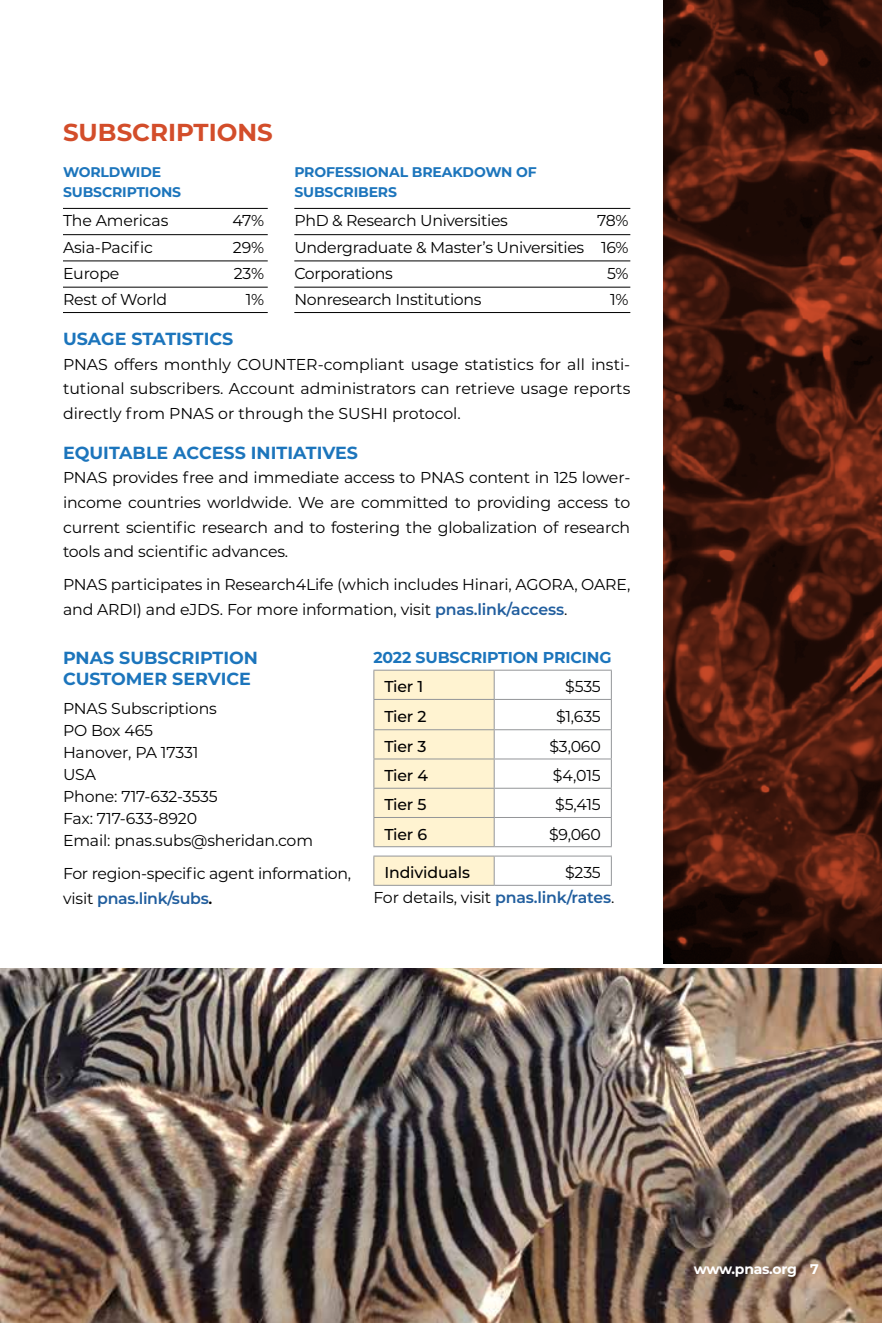
<style>
.page{position:relative;width:882px;height:1323px;background:#fff}
.page>*{position:absolute;margin:0;border:0;box-sizing:border-box;transform-origin:0 0}
.t1{font:700 24.5px "Montserrat";color:#d34d2a}
.t2{font:700 17.5px/21px "Montserrat";color:#1c75bc}
.t3{font:15.75px/24.5px "Montserrat";letter-spacing:-.01em;color:#000}
.t4{font:500 15.75px "Montserrat";letter-spacing:-.01em;color:#000}
.t5{font:700 15.75px "Montserrat";letter-spacing:-.01em;color:#1c75bc}
.t6{font:700 14px/19.2px "Montserrat";letter-spacing:-.01em;color:#1c75bc}
.t7{font:700 14px "Montserrat";letter-spacing:-.02em;color:#fff}
.s1{font-weight:600;color:#215e9e}
.s2{font-weight:600}
</style>
<div class="page">
<img style="left:0;top:969px;width:882px;height:354px">
<img style="left:664px;top:0;width:218px;height:964px">
<hr style="left:63px;top:208px;width:205px;height:1px;background:#000">
<hr style="left:63px;top:234px;width:205px;height:1px;background:#000">
<hr style="left:63px;top:260px;width:205px;height:1px;background:#000">
<hr style="left:63px;top:287px;width:205px;height:1px;background:#000">
<hr style="left:63px;top:312px;width:205px;height:1px;background:#000">
<hr style="left:294px;top:208px;width:336px;height:1px;background:#000">
<hr style="left:294px;top:234px;width:336px;height:1px;background:#000">
<hr style="left:294px;top:260px;width:336px;height:1px;background:#000">
<hr style="left:294px;top:287px;width:336px;height:1px;background:#000">
<hr style="left:294px;top:312px;width:336px;height:1px;background:#000">
<svg style="left:373px;top:670px;width:239px;height:215px"></svg>
<hr style="left:373px;top:885px;width:121px;height:1px;background:#939598">
<hr style="left:494px;top:885px;width:118px;height:1px;background:#939598">
<hr style="left:373px;top:846px;width:121px;height:1px;background:#939598">
<hr style="left:494px;top:846px;width:118px;height:1px;background:#939598">
<hr style="left:373px;top:856px;width:121px;height:1px;background:#939598">
<hr style="left:494px;top:856px;width:118px;height:1px;background:#939598">
<h1 class="t1" style="left:63px;top:115px;width:211px">SUBSCRIPTIONS</h1>
<p class="t6" style="left:63px;top:162px;width:120px">WORLDWIDE<br>SUBSCRIPTIONS</p>
<p class="t3" style="left:63px;top:208px;width:107px">The Americas</p>
<p class="t3" style="left:233px;top:208px;width:33px">47%</p>
<p class="t3" style="left:63px;top:234px;width:92px">Asia-Pacific</p>
<p class="t3" style="left:233px;top:234px;width:33px">29%</p>
<p class="t3" style="left:63px;top:260px;width:58px">Europe</p>
<p class="t3" style="left:234px;top:260px;width:32px">23%</p>
<p class="t3" style="left:63px;top:287px;width:106px">Rest of World</p>
<p class="t3" style="left:246px;top:287px;width:20px">1%</p>
<p class="t6" style="left:294px;top:162px;width:244px">PROFESSIONAL BREAKDOWN OF<br>SUBSCRIBERS</p>
<p class="t3" style="left:294px;top:208px;width:215px">PhD &amp; Research Universities</p>
<p class="t3" style="left:294px;top:207px;width:336px;line-height:26.2px;text-align:justify;text-indent:303px">78% Undergraduate &amp; Master’s Universities 16% Corporations</p>
<p class="t3" style="left:607px;top:260px;width:23px">5%</p>
<p class="t3" style="left:294px;top:287px;width:189px">Nonresearch Institutions</p>
<p class="t3" style="left:610px;top:287px;width:20px">1%</p>
<p class="t2" style="left:63px;top:328px;width:172px">USAGE STATISTICS</p>
<p class="t3" style="left:63px;top:351px;width:569px;text-align:justify">PNAS offers monthly COUNTER-compliant usage statistics for all insti&shy;tutional subscribers. Account administrators can retrieve usage reports directly from PNAS or through the SUSHI protocol.</p>
<p class="t2" style="left:63px;top:441px;width:297px">EQUITABLE ACCESS INITIATIVES</p>
<p class="t3" style="left:63px;top:465px;width:569px;text-align:justify">PNAS provides free and immediate access to PNAS content in 125 lower&shy;income countries worldwide. We are committed to providing access to current scientific research and to fostering the globalization of research tools and scientific advances.</p>
<p class="t3" style="left:63px;top:572px;width:569px">PNAS participates in Research4Life (which includes Hinari, AGORA, OARE, and ARDI) and eJDS. For more information, visit <span class="s1">pnas.link/access</span>.</p>
<p class="t2" style="left:63px;top:646px;width:197px">PNAS SUBSCRIPTION<br>CUSTOMER SERVICE</p>
<p class="t3" style="left:63px;top:697px;width:252px;line-height:21.9px">PNAS Subscriptions<br>PO Box 465<br>Hanover, PA 17331<br>USA<br>Phone: 717-632-3535<br>Fax: 717-633-8920<br>Email: pnas.subs@sheridan.com</p>
<p class="t3" style="left:63px;top:861px;width:290px">For region-specific agent information, visit <span class="s1">pnas.link/subs</span><span class="s2">.</span></p>
<p class="t5" style="left:373px;top:646px;width:240px">2022 SUBSCRIPTION PRICING</p>
<p class="t4" style="left:384px;top:676px;width:40px">Tier 1</p>
<p class="t3" style="left:565px;top:674px;width:37px">$535</p>
<p class="t4" style="left:384px;top:705px;width:44px">Tier 2</p>
<p class="t3" style="left:556px;top:703px;width:46px">$1,635</p>
<p class="t4" style="left:384px;top:735px;width:43px">Tier 3</p>
<p class="t3" style="left:550px;top:734px;width:53px">$3,060</p>
<p class="t4" style="left:384px;top:765px;width:45px">Tier 4</p>
<p class="t3" style="left:553px;top:763px;width:49px">$4,015</p>
<p class="t4" style="left:384px;top:794px;width:44px">Tier 5</p>
<p class="t3" style="left:555px;top:792px;width:47px">$5,415</p>
<p class="t4" style="left:384px;top:823px;width:44px">Tier 6</p>
<p class="t3" style="left:549px;top:821px;width:53px">$9,060</p>
<p class="t4" style="left:384px;top:862px;width:87px">Individuals</p>
<p class="t3" style="left:373px;top:860px;width:242px;text-indent:192px">$235<br>For details, visit <span class="s1">pnas.link/rates</span>.</p>
<p class="t7" style="left:694px;top:1258px;width:127px">www.pnas.org 7</p>
</div>
